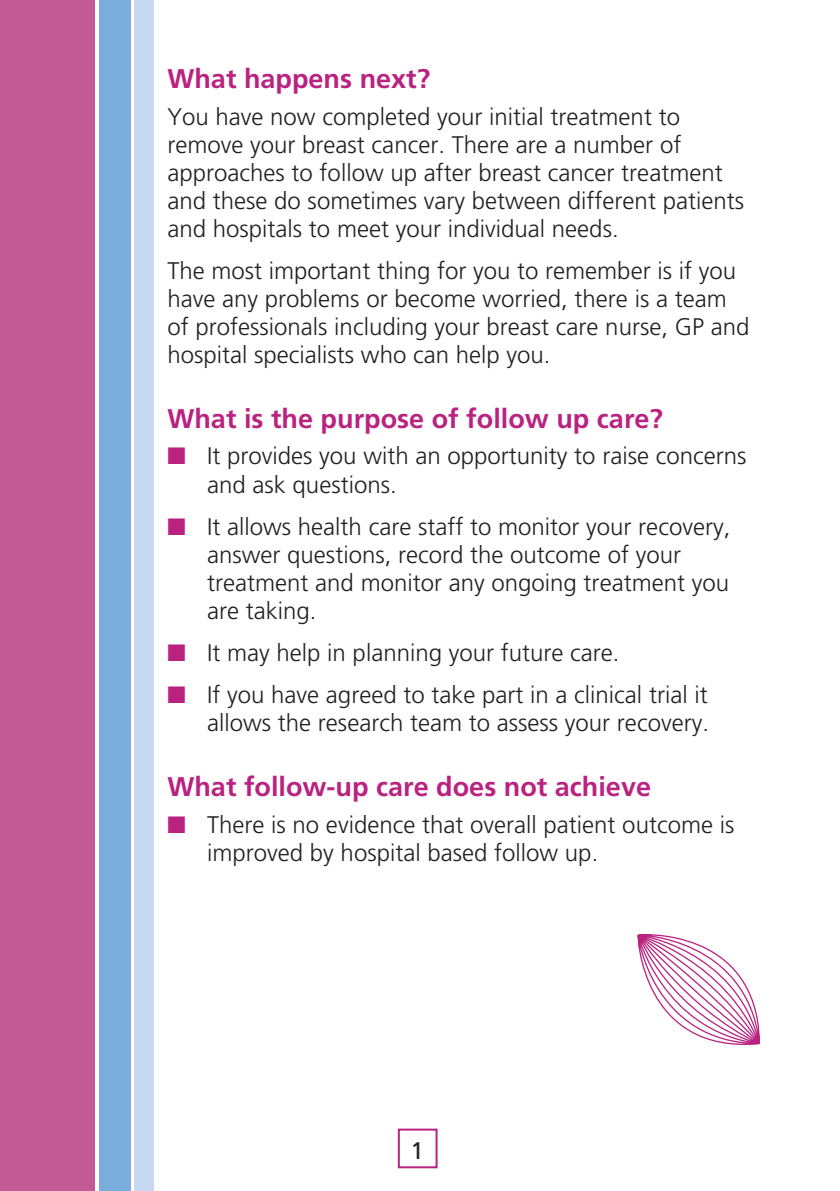
<style>
.page{position:relative;width:840px;height:1191px;background:#fff}
.page>*{position:absolute;margin:0;border:0;box-sizing:border-box;transform-origin:0 0}
.Sub1_Frut_13_5pt_bold{font:700 27px "Frutiger LT Pro";color:#ba2280}
.bullet{font:300 24px/28px "Frutiger LT Pro";color:#231f20}
.Bod1_Frut_12pt_light{font:300 24px/28px "Frutiger LT Pro";color:#231f20}
.t1{font:24px "Frutiger LT Pro";color:#231f20}
.s1{color:#ba2280}
</style>
<div class="page">
<div style="left:0;top:0;width:94px;height:1191px;background:#c45a95"></div>
<div style="left:100px;top:0;width:31px;height:1191px;background:#7aacdc"></div>
<div style="left:134px;top:0;width:19px;height:1191px;background:#c6d9f0"></div>
<div style="left:397px;top:1128px;width:40px;height:40px;background:#fff;border:2px solid #ba2280"></div>
<svg style="left:637px;top:934px;width:123px;height:111px"></svg>
<p class="Sub1_Frut_13_5pt_bold" style="left:167px;top:63px;width:264px">What happens next?</p>
<p class="Bod1_Frut_12pt_light" style="left:167px;top:103px;width:578px">You have now completed your initial treatment to remove your breast cancer. There are a number of approaches to follow up after breast cancer treatment and these do sometimes vary between different patients and hospitals to meet your individual needs.</p>
<p class="Bod1_Frut_12pt_light" style="left:167px;top:257px;width:583px">The most important thing for you to remember is if you have any problems or become worried, there is a team of professionals including your breast care nurse, GP and hospital specialists who can help you.</p>
<p class="Sub1_Frut_13_5pt_bold" style="left:167px;top:402px;width:497px">What is the purpose of follow up care?</p>
<p class="bullet" style="left:207px;top:442px;width:540px;text-indent:-40px"><span class="s1">■</span> It provides you with an opportunity to raise concerns and ask questions.</p>
<p class="bullet" style="left:207px;top:512px;width:524px;text-indent:-40px"><span class="s1">■</span> It allows health care staff to monitor your recovery, answer questions, record the outcome of your treatment and monitor any ongoing treatment you are taking.</p>
<p class="bullet" style="left:167px;top:639px;width:453px"><span class="s1">■</span> It may help in planning your future care.</p>
<p class="bullet" style="left:167px;top:681px;width:543px;text-align:right"><span class="s1">■</span> If you have agreed to take part in a clinical trial it allows the research team to assess your recovery.</p>
<p class="Sub1_Frut_13_5pt_bold" style="left:167px;top:770px;width:485px">What follow-up care does not achieve</p>
<p class="bullet" style="left:207px;top:810px;width:528px;text-indent:-40px"><span class="s1">■</span> There is no evidence that overall patient outcome is improved by hospital based follow up.</p>
<p class="t1" style="left:410px;top:1136px;width:15px">1</p>
</div>
